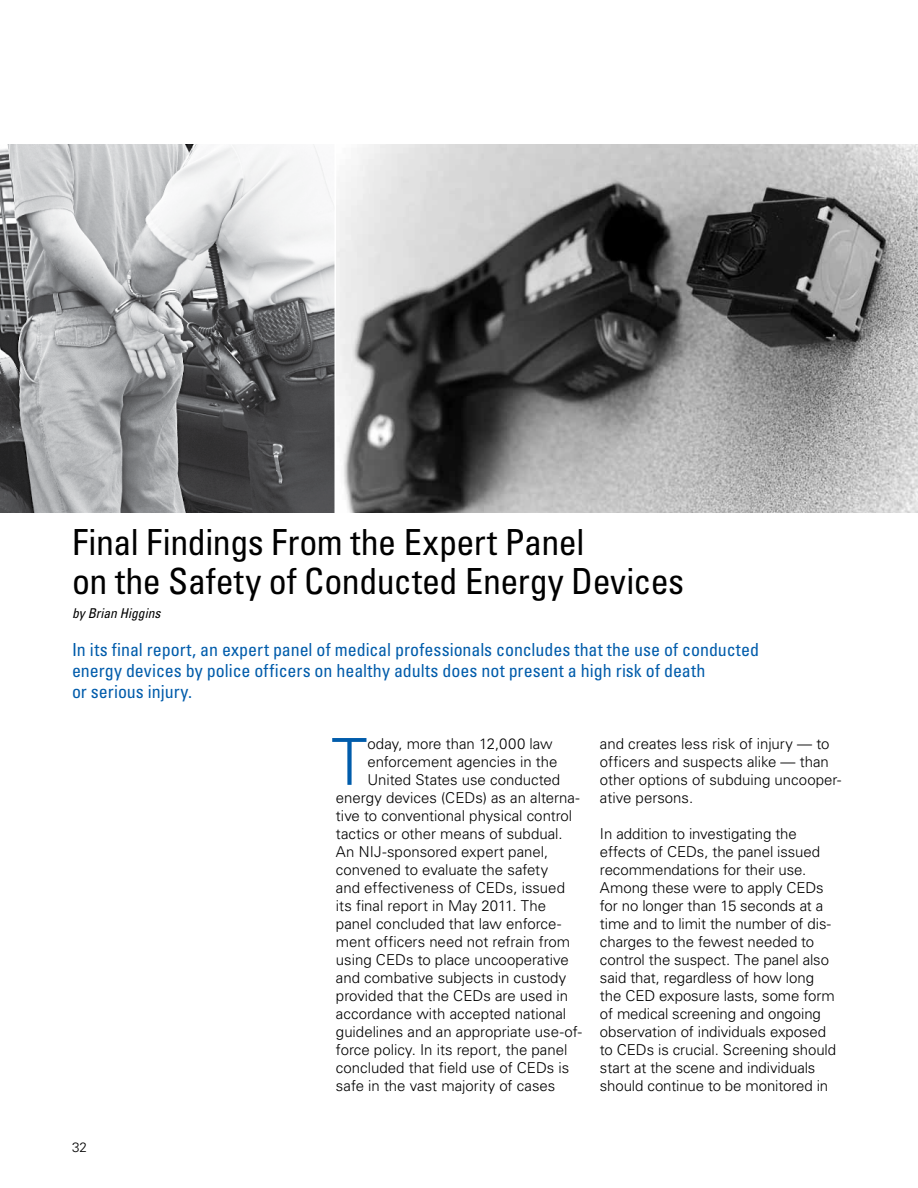
<style>
.page{position:relative;width:918px;height:1188px;background:#fff}
.page>*{position:absolute;margin:0;border:0;box-sizing:border-box;transform-origin:0 0}
.t1{font:300 64.8px "Univers LT Std";color:#005cab}
.t2{font:condensed 36px/39px "Univers LT Std";letter-spacing:-.01em;color:#000}
.t3{font:condensed 18px/21px "Univers LT Std";color:#005cab}
.t4{font:300 15px/18px "Univers LT Std";letter-spacing:-.005em;color:#000}
.t5{font:italic condensed 13.5px "Univers LT Std";color:#000}
.t6{font:300 13.5px "Univers LT Std";color:#000}
</style>
<div class="page">
<img style="left:0;top:144px;width:334px;height:369px">
<svg style="left:336px;top:144px;width:582px;height:369px;background:#898989"></svg>
<h2 class="t2" style="left:72px;top:522px;width:614px">Final Findings From the Expert Panel<br>on the Safety of Conducted Energy Devices</h2>
<p class="t5" style="left:72px;top:605px;width:90px">by Brian Higgins</p>
<p class="t3" style="left:72px;top:638px;width:689px">In its final report, an expert panel of medical professionals concludes that the use of conducted energy devices by police officers on healthy adults does not present a high risk of death<br>or serious injury.</p>
<h1 class="t1" style="left:331px;top:723px;width:38px">T</h1>
<p class="t4" style="left:367px;top:735px;width:187px">oday, more than 12,000 law</p>
<p class="t4" style="left:600px;top:735px;width:243px">and creates less risk of injury — to officers and suspects alike — than other options of subduing uncooper&shy;ative persons.</p>
<p class="t4" style="left:600px;top:825px;width:238px">In addition to investigating the effects of CEDs, the panel issued recommendations for their use.<br>Among these were to apply CEDs for no longer than 15 seconds at a time and to limit the number of dis&shy;charges to the fewest needed to control the suspect. The panel also said that, regardless of how long the CED exposure lasts, some form of medical screening and ongoing observation of individuals exposed to CEDs is crucial. Screening should start at the scene and individuals should continue to be monitored in</p>
<p class="t4" style="left:367px;top:753px;width:192px">enforcement agencies in the</p>
<p class="t4" style="left:367px;top:771px;width:194px">United States use conducted</p>
<p class="t4" style="left:336px;top:789px;width:245px">energy devices (CEDs) as an alterna-</p>
<p class="t4" style="left:336px;top:807px;width:238px">tive to conventional physical control</p>
<p class="t4" style="left:336px;top:825px;width:228px">tactics or other means of subdual.</p>
<p class="t4" style="left:336px;top:843px;width:214px">An NIJ-sponsored expert panel,</p>
<p class="t4" style="left:336px;top:861px;width:214px">convened to evaluate the safety</p>
<p class="t4" style="left:336px;top:879px;width:231px">and effectiveness of CEDs, issued</p>
<p class="t4" style="left:336px;top:897px;width:212px">its final report in May 2011. The</p>
<p class="t4" style="left:336px;top:915px;width:227px">panel concluded that law enforce-</p>
<p class="t4" style="left:336px;top:933px;width:236px">ment officers need not refrain from</p>
<p class="t4" style="left:336px;top:951px;width:234px">using CEDs to place uncooperative</p>
<p class="t4" style="left:336px;top:969px;width:232px">and combative subjects in custody</p>
<p class="t4" style="left:336px;top:987px;width:234px">provided that the CEDs are used in</p>
<p class="t4" style="left:336px;top:1005px;width:232px">accordance with accepted national</p>
<p class="t4" style="left:336px;top:1023px;width:247px">guidelines and an appropriate use-of-</p>
<p class="t4" style="left:336px;top:1041px;width:233px">force policy. In its report, the panel</p>
<p class="t4" style="left:336px;top:1059px;width:235px">concluded that field use of CEDs is</p>
<p class="t4" style="left:336px;top:1077px;width:221px">safe in the vast majority of cases</p>
<p class="t6" style="left:72px;top:1139px;width:17px">32</p>
</div>
